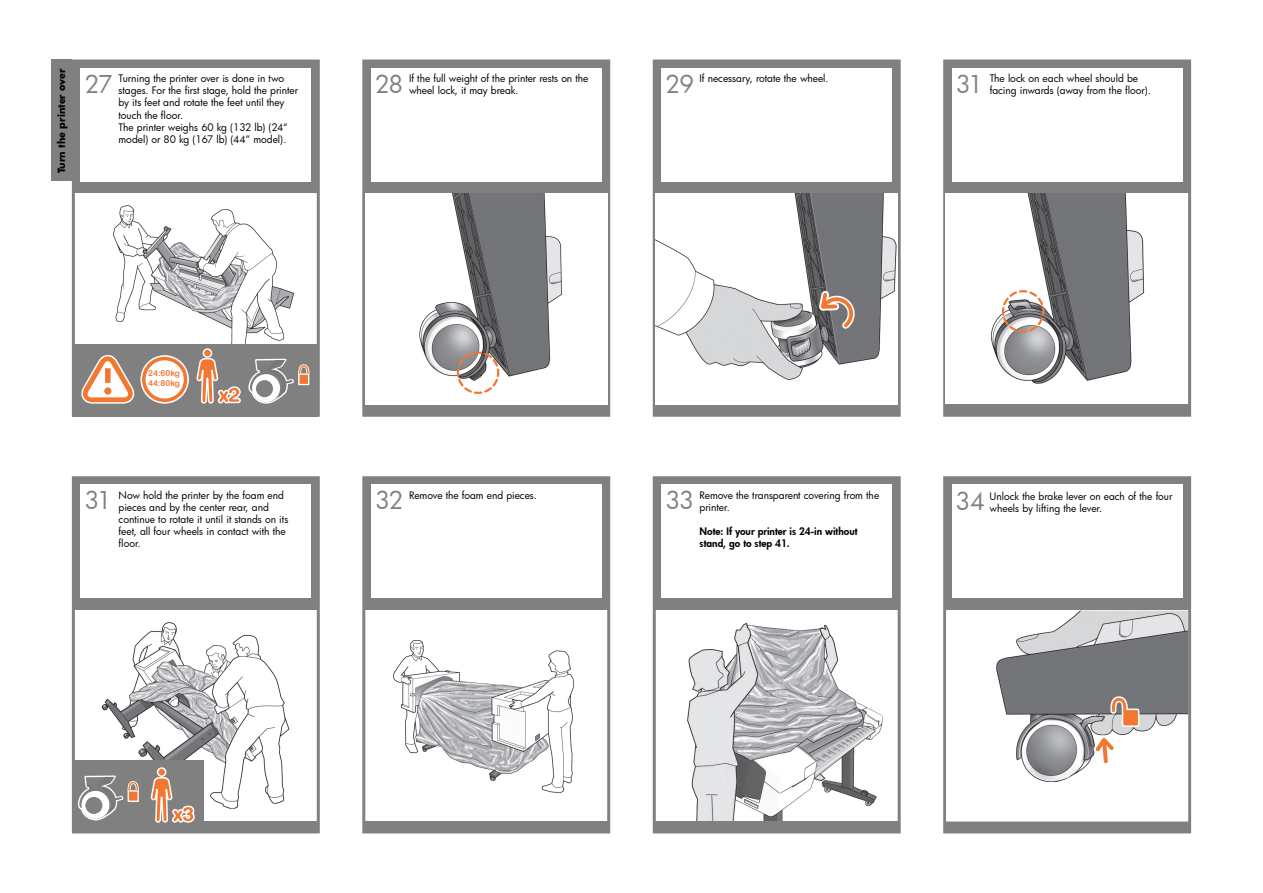
<style>
.page{position:relative;width:1263px;height:893px;background:#fff}
.page>*{position:absolute;margin:0;border:0;box-sizing:border-box;transform-origin:0 0}
.t1{font:24px "Futura";letter-spacing:-.05em;color:#808080}
.t2{font:10.2px/12.1px "Futura";color:#000}
.t3{font:800 10.2px/12.1px "Futura";color:#000}
.t4{font:700 9.75px "Futura";color:#000}
.t5{font:8.25px "Arial Rounded MT Bold";color:#f37730}
</style>
<div class="page">
<div style="left:73px;top:61px;width:245px;height:354px;background:#808080"></div>
<div style="left:73px;top:194px;width:245px;height:210px;background:#fff"></div>
<div style="left:72px;top:60px;width:248px;height:357px;border:3px solid #808080"></div>
<div style="left:80px;top:68px;width:231px;height:113px;background:#fff"></div>
<div style="left:364px;top:61px;width:245px;height:354px;background:#808080"></div>
<div style="left:362px;top:60px;width:248px;height:357px;border:3px solid #808080"></div>
<div style="left:371px;top:68px;width:231px;height:113px;background:#fff"></div>
<div style="left:654px;top:61px;width:245px;height:354px;background:#808080"></div>
<div style="left:653px;top:60px;width:248px;height:357px;border:3px solid #808080"></div>
<div style="left:661px;top:68px;width:231px;height:113px;background:#fff"></div>
<div style="left:945px;top:61px;width:244px;height:354px;background:#808080"></div>
<div style="left:943px;top:60px;width:248px;height:357px;border:3px solid #808080"></div>
<div style="left:952px;top:68px;width:230px;height:113px;background:#fff"></div>
<div style="left:73px;top:478px;width:245px;height:354px;background:#808080"></div>
<div style="left:73px;top:611px;width:245px;height:210px;background:#fff"></div>
<div style="left:72px;top:476px;width:248px;height:357px;border:3px solid #808080"></div>
<div style="left:80px;top:485px;width:231px;height:113px;background:#fff"></div>
<div style="left:364px;top:478px;width:245px;height:354px;background:#808080"></div>
<div style="left:364px;top:611px;width:245px;height:210px;background:#fff"></div>
<div style="left:362px;top:476px;width:248px;height:357px;border:3px solid #808080"></div>
<div style="left:371px;top:485px;width:231px;height:113px;background:#fff"></div>
<div style="left:654px;top:478px;width:245px;height:354px;background:#808080"></div>
<div style="left:654px;top:611px;width:245px;height:210px;background:#fff"></div>
<div style="left:653px;top:476px;width:248px;height:357px;border:3px solid #808080"></div>
<div style="left:661px;top:485px;width:231px;height:113px;background:#fff"></div>
<div style="left:945px;top:478px;width:244px;height:354px;background:#808080"></div>
<div style="left:943px;top:476px;width:248px;height:357px;border:3px solid #808080"></div>
<div style="left:952px;top:485px;width:230px;height:113px;background:#fff"></div>
<img style="left:113px;top:205px;width:181px;height:117px">
<div style="left:72px;top:344px;width:246px;height:72px;background:#808080"></div>
<div style="left:51px;top:60px;width:21px;height:121px;background:#808080"></div>
<svg style="left:81px;top:355px;width:54px;height:49px"></svg>
<div style="left:140px;top:355px;width:49px;height:49px;border:7px solid #fff;border-radius:50%"></div>
<div style="left:144px;top:359px;width:42px;height:41px;background:#fff;border-radius:50%"></div>
<div style="left:142px;top:357px;width:45px;height:45px;border:4px solid #f37730;border-radius:50%"></div>
<img style="left:656px;top:194px;width:242px;height:210px">
<img style="left:945px;top:193px;width:242px;height:210px">
<img style="left:365px;top:194px;width:242px;height:211px">
<svg style="left:196px;top:310px;width:114px;height:94px"></svg>
<img style="left:102px;top:622px;width:188px;height:187px">
<div style="left:72px;top:761px;width:132px;height:72px;background:#808080"></div>
<svg style="left:77px;top:775px;width:62px;height:46px"></svg>
<div style="left:81px;top:791px;width:28px;height:28px;background:#fff;border-radius:50%"></div>
<div style="left:85px;top:797px;width:17px;height:17px;background:#808080;border-radius:50%"></div>
<svg style="left:150px;top:729px;width:46px;height:94px"></svg>
<svg style="left:813px;top:286px;width:48px;height:49px"></svg>
<svg style="left:456px;top:350px;width:44px;height:45px;background:#c4b7b0"></svg>
<svg style="left:1001px;top:289px;width:44px;height:45px;background:#c2b5ae"></svg>
<img style="left:687px;top:622px;width:196px;height:199px">
<img style="left:393px;top:640px;width:182px;height:153px">
<img style="left:946px;top:611px;width:242px;height:210px">
<svg style="left:1087px;top:727px;width:36px;height:43px;background:#e1d3cc"></svg>
<div style="left:1122px;top:708px;width:17px;height:19px;border:3px solid #fff"></div>
<div style="left:1123px;top:710px;width:15px;height:15px;background:#f37730"></div>
<svg style="left:1107px;top:693px;width:25px;height:24px"></svg>
<p class="t4" style="left:55px;top:173px;width:107px;rotate:-90deg">Turn the printer over</p>
<h1 class="t1" style="left:85px;top:68px;width:30px">27</h1>
<p class="t2" style="left:699px;top:72px;width:131px">If necessary, rotate the wheel.</p>
<p class="t2" style="left:990px;top:72px;width:163px">The lock on each wheel should be facing inwards (away from the floor).</p>
<p class="t2" style="left:409px;top:72px;width:181px">If the full weight of the printer rests on the wheel lock, it may break.</p>
<p class="t2" style="left:119px;top:72px;width:181px">Turning the printer over is done in two stages. For the first stage, hold the printer by its feet and rotate the feet until they touch the floor.<br>The printer weighs 60 kg (132 lb) (24“ model) or 80 kg (167 lb) (44” model).</p>
<h1 class="t1" style="left:375px;top:68px;width:30px">28</h1>
<h1 class="t1" style="left:665px;top:68px;width:30px">29</h1>
<h1 class="t1" style="left:956px;top:68px;width:29px">31</h1>
<p class="t5" style="left:148px;top:369px;width:33px">24:60kg</p>
<p class="t5" style="left:148px;top:378px;width:33px">44:80kg</p>
<h1 class="t1" style="left:85px;top:484px;width:29px">31</h1>
<p class="t2" style="left:119px;top:489px;width:171px">Now hold the printer by the foam end pieces and by the center rear, and continue to rotate it until it stands on its feet, all four wheels in contact with the floor.</p>
<p class="t2" style="left:409px;top:489px;width:129px">Remove the foam end pieces.</p>
<p class="t2" style="left:699px;top:489px;width:181px">Remove the transparent covering from the printer.</p>
<p class="t3" style="left:699px;top:525px;width:160px">Note: If your printer is 24-in without stand, go to step 41.</p>
<h1 class="t1" style="left:375px;top:484px;width:30px">32</h1>
<p class="t2" style="left:990px;top:489px;width:184px">Unlock the brake lever on each of the four</p>
<h1 class="t1" style="left:665px;top:484px;width:30px">33</h1>
<h1 class="t1" style="left:955px;top:485px;width:31px">34</h1>
<p class="t2" style="left:990px;top:502px;width:114px">wheels by lifting the lever.</p>
</div>
